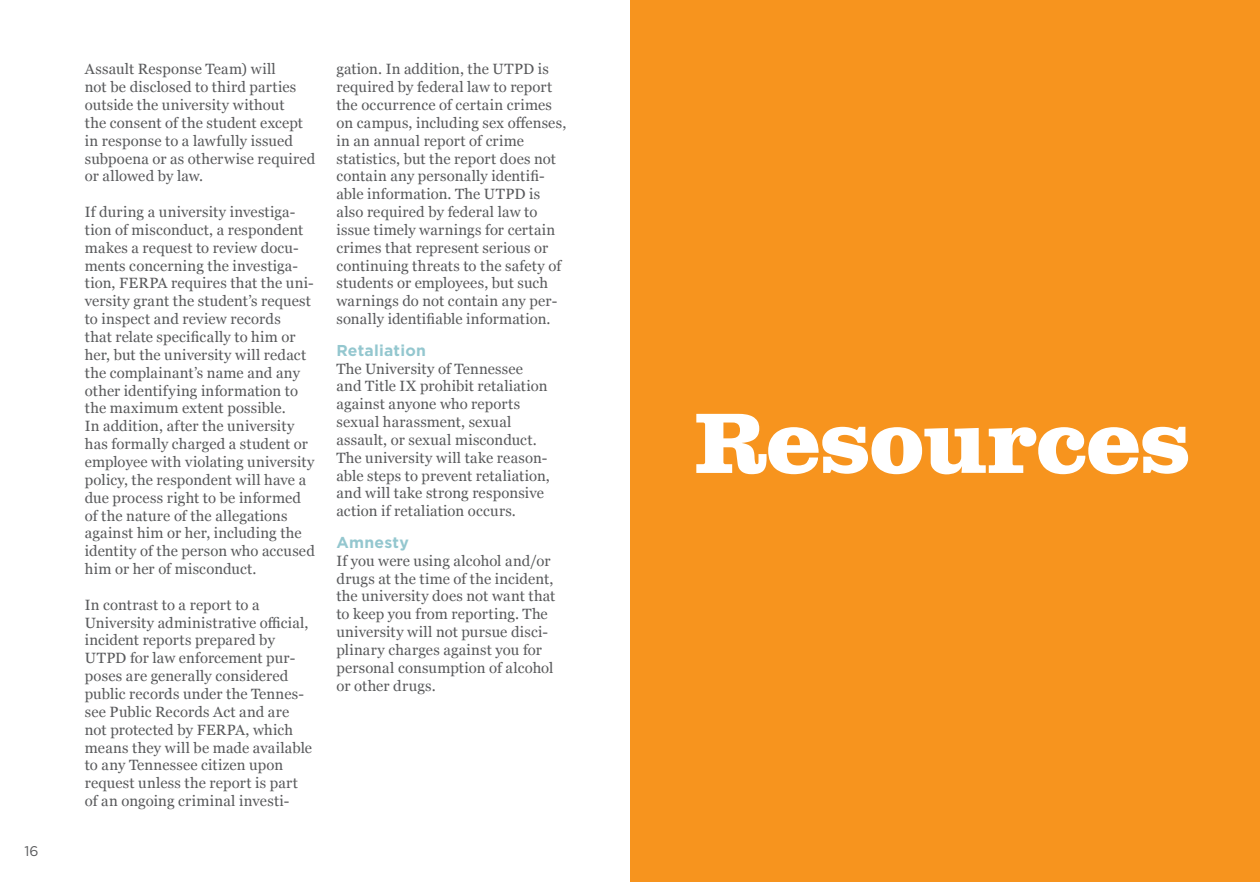
<style>
.page{position:relative;width:1260px;height:882px;background:#fff}
.page>*{position:absolute;margin:0;border:0;box-sizing:border-box;transform-origin:0 0}
.t1{font:700 85.75px "Clarendon Text";letter-spacing:-.02em;color:#fff}
.t2{font:700 15.75px "Gotham";letter-spacing:.015em;color:#94c7cf}
.t3{font:14.88px/17.8px "Georgia";letter-spacing:.01em;color:#58595b}
.t4{font:14px "Gotham";color:#58595b}
</style>
<div class="page">
<div style="left:630px;top:0;width:630px;height:882px;background:#f7941e"></div>
<p class="t4" style="left:24px;top:842px;width:16px">16</p>
<p class="t3" style="left:85px;top:60px;width:232px">Assault Response Team) will<br>not be disclosed to third parties outside the university without<br>the consent of the student except in response to a lawfully issued subpoena or as otherwise required or allowed by law.</p>
<p class="t3" style="left:85px;top:202px;width:232px">If during a university investiga&shy;tion of misconduct, a respondent makes a request to review docu&shy;ments concerning the investiga&shy;tion, FERPA requires that the uni&shy;versity grant the student’s request to inspect and review records<br>that relate specifically to him or her, but the university will redact the complainant’s name and any other identifying information to the maximum extent possible.<br>In addition, after the university has formally charged a student or employee with violating university policy, the respondent will have a due process right to be informed of the nature of the allegations against him or her, including the identity of the person who accused him or her of misconduct.</p>
<p class="t3" style="left:85px;top:595px;width:229px">In contrast to a report to a<br>University administrative official, incident reports prepared by<br>UTPD for law enforcement pur&shy;poses are generally considered public records under the Tennes&shy;see Public Records Act and are not protected by FERPA, which means they will be made available to any Tennessee citizen upon request unless the report is part of an ongoing criminal investi-</p>
<p class="t3" style="left:336px;top:60px;width:231px">gation. In addition, the UTPD is required by federal law to report the occurrence of certain crimes on campus, including sex offenses, in an annual report of crime statistics, but the report does not contain any personally identifi&shy;able information. The UTPD is also required by federal law to issue timely warnings for certain crimes that represent serious or continuing threats to the safety of students or employees, but such warnings do not contain any per&shy;sonally identifiable information.</p>
<p class="t2" style="left:336px;top:340px;width:91px">Retaliation</p>
<p class="t3" style="left:336px;top:359px;width:215px">The University of Tennessee and Title IX prohibit retaliation against anyone who reports sexual harassment, sexual assault, or sexual misconduct.<br>The university will take reason&shy;able steps to prevent retaliation, and will take strong responsive action if retaliation occurs.</p>
<p class="t2" style="left:336px;top:532px;width:74px">Amnesty</p>
<p class="t3" style="left:336px;top:551px;width:220px">If you were using alcohol and/or drugs at the time of the incident, the university does not want that to keep you from reporting. The university will not pursue disci&shy;plinary charges against you for personal consumption of alcohol or other drugs.</p>
<p class="t1" style="left:693px;top:391px;width:499px">Resources</p>
</div>
